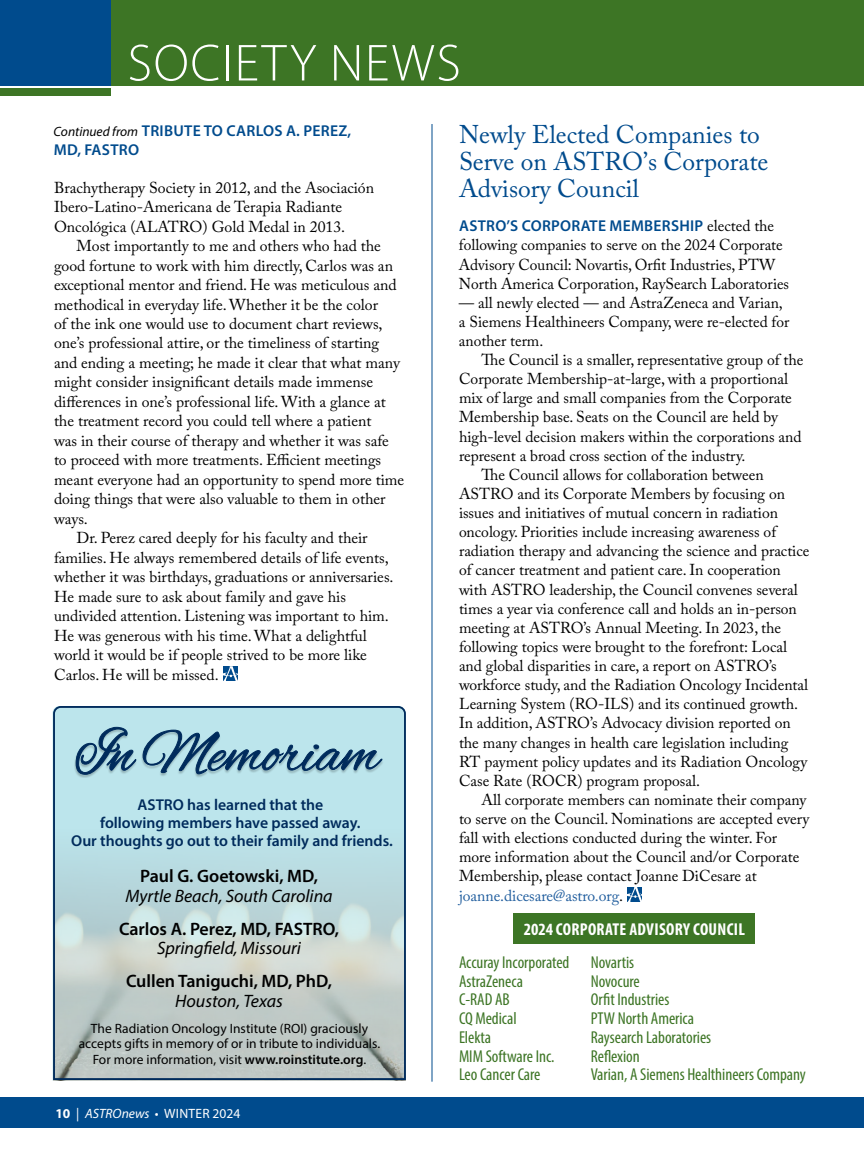
<style>
.page{position:relative;width:864px;height:1161px;background:#fff}
.page>*{position:absolute;margin:0;border:0;box-sizing:border-box;transform-origin:0 0}
.t1{font:300 52.5px "Myriad Pro";letter-spacing:.03em;color:#fff}
.t2{font:25.5px/27px "Adobe Caslon Pro";color:#004b8d}
.t3{font:600 18px "Myriad Pro";color:#000}
.t4{font:italic 18px "Myriad Pro";color:#000}
.t5{font:condensed 17.25px/18.8px "Myriad Pro";color:#3d7525}
.t6{font:700 condensed 17.25px "Myriad Pro";letter-spacing:.02em;color:#fff}
.t7{font:15.75px/19px "Adobe Caslon Pro";color:#000}
.t8{font:600 15.75px/18px "Myriad Pro";color:#002b5c;text-align:center}
.t9{font:600 15.75px/19.5px "Myriad Pro";letter-spacing:.02em;color:#004b8d}
.t10{font:15.75px "Adobe Caslon Pro";color:#215e9e}
.t11{font:13.5px/15.8px "Myriad Pro";letter-spacing:.005em;color:#000;text-align:center}
.t12{font:13.5px "Myriad Pro";letter-spacing:.02em;color:#fff}
.s1{font-weight:400;font-style:italic;font-size:13.5px;color:#000}
.s2{font-weight:600}
.s3{font-weight:700}
.s4{font-style:italic}
.s5{font-family:"Adobe Caslon Pro";font-weight:400;color:#000}
.s6{color:#000}
</style>
<div class="page">
<div style="left:0;top:1098px;width:864px;height:30px;background:#004b8d"></div>
<svg style="left:223px;top:666px;width:15px;height:15px"></svg>
<svg style="left:52px;top:706px;width:354px;height:375px;background:#b7d1d5"></svg>
<div style="left:0;top:0;width:864px;height:85px;background:#3d7525"></div>
<div style="left:0;top:0;width:111px;height:85px;background:#004b8d"></div>
<div style="left:0;top:89px;width:111px;height:7px;background:#3d7525"></div>
<hr style="left:432px;top:124px;width:1px;height:958px;background:#004b8d">
<div style="left:514px;top:913px;width:241px;height:30px;background:#3d7525"></div>
<svg style="left:627px;top:887px;width:15px;height:15px"></svg>
<h1 class="t1" style="left:128px;top:31px;width:335px">SOCIETY NEWS</h1>
<h1 class="t1" style="left:141px;top:45px;width:335px">SOCIETY NEWS</h1>
<p class="t9" style="left:54px;top:120px;width:299px"><span class="s1">Continued from</span> TRIBUTE TO CARLOS A. PEREZ,<br>MD, FASTRO</p>
<p class="t7" style="left:54px;top:177px;width:322px;line-height:19.5px">Brachytherapy Society in 2012 , and the Asociación<br>Ibero-Latino-Americana de Terapia Radiante<br>Oncológica (ALATRO) Gold Medal in 2013.</p>
<p class="t7" style="left:77px;top:236px;width:306px">Most importantly to me and others who had the</p>
<p class="t7" style="left:54px;top:256px;width:341px">good fortune to work with him directly, Carlos was an</p>
<p class="t7" style="left:54px;top:275px;width:344px">exceptional mentor and friend. He was meticulous and</p>
<p class="t7" style="left:54px;top:295px;width:326px">methodical in everyday life. Whether it be the color</p>
<p class="t7" style="left:54px;top:314px;width:330px">of the ink one would use to document chart reviews,</p>
<p class="t7" style="left:54px;top:334px;width:327px">one’s professional attire, or the timeliness of starting</p>
<p class="t7" style="left:54px;top:353px;width:348px">and ending a meeting; he made it clear that what many</p>
<p class="t7" style="left:54px;top:373px;width:321px">might consider insignificant details made immense</p>
<p class="t7" style="left:54px;top:392px;width:333px">differences in one’s professional life. With a glance at</p>
<p class="t7" style="left:54px;top:412px;width:319px">the treatment record you could tell where a patient</p>
<p class="t7" style="left:54px;top:431px;width:337px">was in their course of therapy and whether it was safe</p>
<p class="t7" style="left:54px;top:451px;width:329px">to proceed with more treatments. Efficient meetings</p>
<p class="t7" style="left:54px;top:470px;width:352px">meant everyone had an opportunity to spend more time</p>
<p class="t7" style="left:54px;top:490px;width:333px">doing things that were also valuable to them in other</p>
<p class="t7" style="left:54px;top:509px;width:35px">ways.</p>
<p class="t7" style="left:77px;top:529px;width:293px">Dr. Perez cared deeply for his faculty and their</p>
<p class="t7" style="left:54px;top:548px;width:336px">families. He always remembered details of life events,</p>
<p class="t7" style="left:54px;top:568px;width:341px">whether it was birthdays, graduations or anniversaries.</p>
<p class="t7" style="left:54px;top:587px;width:294px">He made sure to ask about family and gave his</p>
<p class="t7" style="left:54px;top:607px;width:336px">undivided attention. Listening was important to him.</p>
<p class="t7" style="left:54px;top:626px;width:314px">He was generous with his time. What a delightful</p>
<p class="t7" style="left:54px;top:646px;width:314px">world it would be if people strived to be more like</p>
<p class="t7" style="left:54px;top:665px;width:166px">Carlos. He will be missed.</p>
<p class="t8" style="left:71px;top:796px;width:323px">ASTRO has learned that the<br>following members have passed away.<br>Our thoughts go out to their family and friends.</p>
<p class="t3" style="left:140px;top:865px;width:179px">Paul G. Goetowski, MD,</p>
<p class="t4" style="left:125px;top:885px;width:209px">Myrtle Beach, South Carolina</p>
<p class="t3" style="left:119px;top:917px;width:222px">Carlos A. Perez, MD, FASTRO,</p>
<p class="t4" style="left:157px;top:937px;width:145px">Springfield, Missouri</p>
<p class="t3" style="left:126px;top:970px;width:207px">Cullen Taniguchi, MD, PhD,</p>
<p class="t4" style="left:175px;top:990px;width:109px">Houston, Texas</p>
<p class="t11" style="left:79px;top:1020px;width:303px">The Radiation Oncology Institute (ROI) graciously accepts gifts in memory of or in tribute to individuals.<br>For more information, visit <span class="s2">www.roinstitute.org</span>.</p>
<p class="t12" style="left:56px;top:1106px;width:186px"><span class="s3">10</span> | <span class="s4">ASTROnews</span> • WINTER 2024</p>
<h2 class="t2" style="left:459px;top:120px;width:311px">Newly Elected Companies to<br>Serve on ASTRO’s Corporate<br>Advisory Council</h2>
<p class="t9" style="left:459px;top:216px;width:317px">ASTRO’S CORPORATE MEMBERSHIP <span class="s5">elected the</span></p>
<p class="t7" style="left:459px;top:235px;width:332px">following companies to serve on the 2024 Corporate<br>Advisory Council: Novartis, Orfit Industries, PTW<br>North America Corporation, RaySearch Laboratories</p>
<p class="t7" style="left:459px;top:293px;width:332px">— all newly elected — and AstraZeneca and Varian, a Siemens Healthineers Company, were re-elected for another term.</p>
<p class="t7" style="left:482px;top:350px;width:324px">The Council is a smaller, representative group of the</p>
<p class="t7" style="left:459px;top:369px;width:331px">Corporate Membership-at-large, with a proportional</p>
<p class="t7" style="left:459px;top:388px;width:334px">mix of large and small companies from the Corporate</p>
<p class="t7" style="left:459px;top:408px;width:320px">Membership base. Seats on the Council are held by</p>
<p class="t7" style="left:459px;top:427px;width:344px">high-level decision makers within the corporations and</p>
<p class="t7" style="left:459px;top:446px;width:288px">represent a broad cross section of the industry.</p>
<p class="t7" style="left:482px;top:465px;width:284px">The Council allows for collaboration between</p>
<p class="t7" style="left:459px;top:484px;width:328px">ASTRO and its Corporate Members by focusing on</p>
<p class="t7" style="left:459px;top:503px;width:320px">issues and initiatives of mutual concern in radiation</p>
<p class="t7" style="left:459px;top:522px;width:319px">oncology. Priorities include increasing awareness of</p>
<p class="t7" style="left:459px;top:541px;width:352px">radiation therapy and advancing the science and practice</p>
<p class="t7" style="left:459px;top:561px;width:323px">of cancer treatment and patient care. In cooperation</p>
<p class="t7" style="left:459px;top:580px;width:340px">with ASTRO leadership, the Council convenes several</p>
<p class="t7" style="left:459px;top:599px;width:339px">times a year via conference call and holds an in-person</p>
<p class="t7" style="left:459px;top:618px;width:324px">meeting at ASTRO’s Annual Meeting. In 2023, the</p>
<p class="t7" style="left:459px;top:637px;width:330px">following topics were brought to the forefront: Local</p>
<p class="t7" style="left:459px;top:656px;width:319px">and global disparities in care, a report on ASTRO’s</p>
<p class="t7" style="left:459px;top:675px;width:351px">workforce study, and the Radiation Oncology Incidental</p>
<p class="t7" style="left:459px;top:694px;width:341px">Learning System (RO-ILS) and its continued growth.</p>
<p class="t7" style="left:459px;top:713px;width:333px">In addition, ASTRO’s Advocacy division reported on</p>
<p class="t7" style="left:459px;top:733px;width:331px">the many changes in health care legislation including</p>
<p class="t7" style="left:459px;top:752px;width:350px">RT payment policy updates and its Radiation Oncology</p>
<p class="t7" style="left:459px;top:771px;width:242px">Case Rate (ROCR) program proposal.</p>
<p class="t7" style="left:482px;top:790px;width:326px">All corporate members can nominate their company</p>
<p class="t7" style="left:459px;top:809px;width:352px">to serve on the Council. Nominations are accepted every</p>
<p class="t7" style="left:459px;top:828px;width:320px">fall with elections conducted during the winter. For</p>
<p class="t7" style="left:459px;top:847px;width:342px">more information about the Council and/or Corporate</p>
<p class="t7" style="left:459px;top:866px;width:299px">Membership, please contact Joanne DiCesare at</p>
<p class="t10" style="left:459px;top:886px;width:166px">joanne.dicesare@astro.org<span class="s6">.</span></p>
<p class="t6" style="left:524px;top:919px;width:223px">2024 CORPORATE ADVISORY COUNCIL</p>
<p class="t5" style="left:459px;top:952px;width:112px">Accuray Incorporated<br>AstraZeneca<br>C-RAD AB<br>CQ Medical<br>Elekta<br>MIM Software Inc.<br>Leo Cancer Care</p>
<p class="t5" style="left:591px;top:952px;width:217px">Novartis<br>Novocure<br>Orfit Industries<br>PTW North America<br>Raysearch Laboratories<br>Reflexion<br>Varian, A Siemens Healthineers Company</p>
</div>
